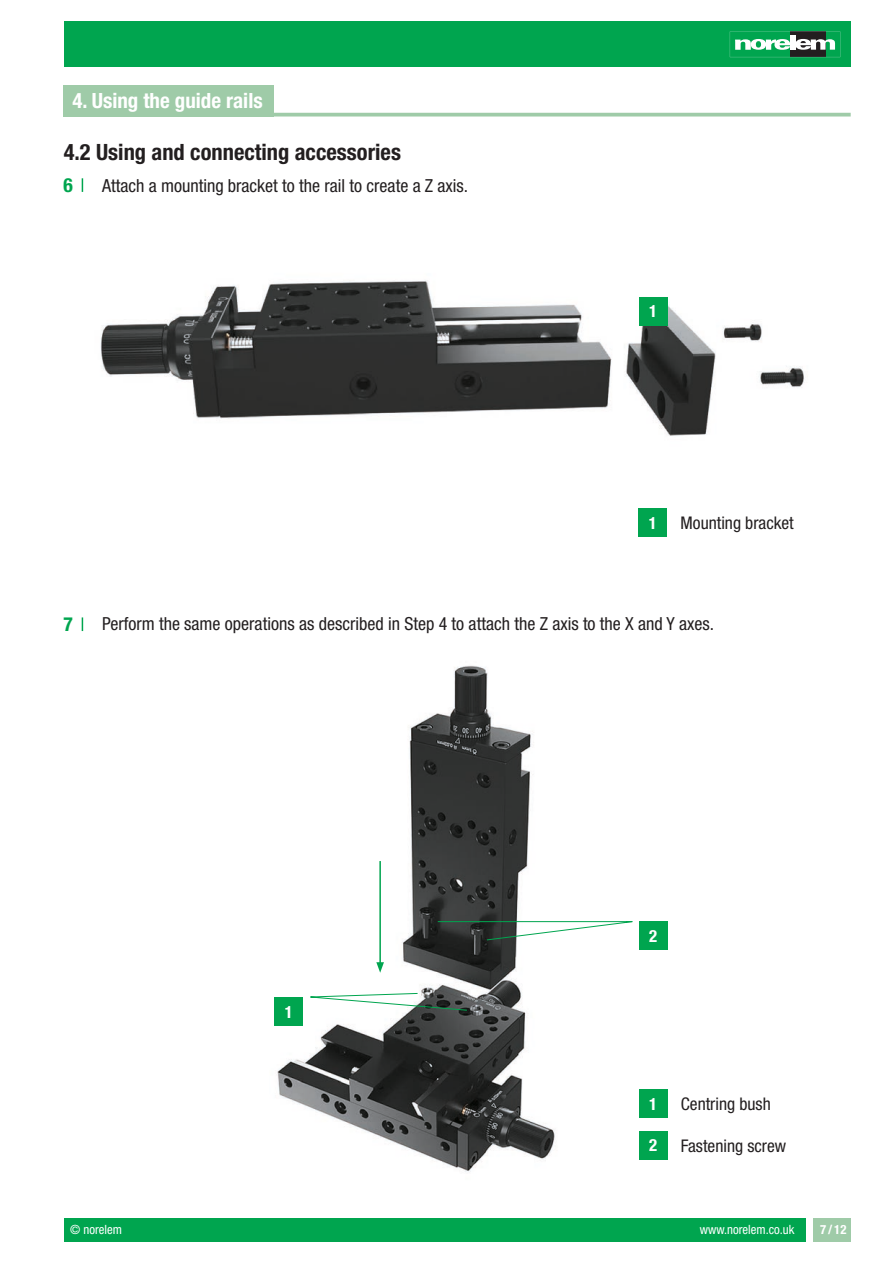
<style>
.page{position:relative;width:893px;height:1263px;background:#fff}
.page>*{position:absolute;margin:0;border:0;box-sizing:border-box;transform-origin:0 0}
.t1{font:700 condensed 22.5px "Helvetica Neue LT Std";color:#231f20}
.t2{font:700 condensed 21px "Helvetica Neue LT Std";color:#fff}
.t3{font:700 condensed 19.5px "Helvetica Neue LT Std";color:#00a54f}
.t4{font:condensed 18px "Helvetica Neue LT Std";color:#231f20}
.t5{font:condensed 17.4px "Helvetica Neue LT Std";color:#231f20}
.t6{font:700 condensed 16.8px "Helvetica Neue LT Std";color:#fff}
.t7{font:condensed 12.75px "Helvetica Neue LT Std";color:#fff}
.t8{font:700 condensed 12.75px "Helvetica Neue LT Std";color:#fff}
</style>
<div class="page">
<div style="left:64px;top:21px;width:786px;height:46px;background:#00a54f"></div>
<svg style="left:730px;top:32px;width:110px;height:25px"></svg>
<div style="left:64px;top:1218px;width:741px;height:23px;background:#00a54f"></div>
<div style="left:813px;top:1218px;width:37px;height:23px;background:#9fcba8"></div>
<div style="left:64px;top:1220px;width:741px;height:22px;background:#00a54f"></div>
<img style="left:277px;top:665px;width:278px;height:507px">
<img style="left:100px;top:280px;width:704px;height:156px">
<svg style="left:298px;top:993px;width:170px;height:18px"></svg>
<svg style="left:437px;top:921px;width:196px;height:20px"></svg>
<div style="left:639px;top:1089px;width:29px;height:29px;background:#00a54f"></div>
<div style="left:638px;top:508px;width:29px;height:29px;background:#00a54f"></div>
<div style="left:639px;top:1131px;width:29px;height:29px;background:#00a54f"></div>
<div style="left:639px;top:297px;width:29px;height:29px;background:#00a54f"></div>
<div style="left:274px;top:997px;width:29px;height:29px;background:#00a54f"></div>
<div style="left:639px;top:921px;width:29px;height:29px;background:#00a54f"></div>
<svg style="left:82px;top:617px;width:1px;height:14px"></svg>
<svg style="left:82px;top:178px;width:1px;height:14px"></svg>
<div style="left:64px;top:85px;width:210px;height:32px;background:#9fcba8"></div>
<svg style="left:274px;top:113px;width:577px;height:4px;background:#aad1b2"></svg>
<hr style="left:379px;top:861px;width:2px;height:103px;background:#00a54f">
<svg style="left:376px;top:962px;width:8px;height:11px"></svg>
<p class="t2" style="left:72px;top:88px;width:192px">4. Using the guide rails</p>
<p class="t1" style="left:64px;top:139px;width:339px">4.2 Using and connecting accessories</p>
<p class="t3" style="left:64px;top:173px;width:11px">6</p>
<p class="t4" style="left:102px;top:175px;width:368px">Attach a mounting bracket to the rail to create a Z axis.</p>
<p class="t6" style="left:649px;top:301px;width:10px">1</p>
<p class="t6" style="left:649px;top:512px;width:10px">1</p>
<p class="t5" style="left:681px;top:512px;width:115px">Mounting bracket</p>
<p class="t3" style="left:64px;top:612px;width:11px">7</p>
<p class="t4" style="left:102px;top:613px;width:614px">Perform the same operations as described in Step 4 to attach the Z axis to the X and Y axes.</p>
<p class="t6" style="left:285px;top:1001px;width:10px">1</p>
<p class="t6" style="left:649px;top:926px;width:10px">2</p>
<p class="t6" style="left:649px;top:1094px;width:10px">1</p>
<p class="t5" style="left:681px;top:1094px;width:91px">Centring bush</p>
<p class="t6" style="left:649px;top:1135px;width:10px">2</p>
<p class="t5" style="left:681px;top:1135px;width:107px">Fastening screw</p>
<p class="t7" style="left:719px;top:1222px;width:77px">www.norelem.fr</p>
<p class="t8" style="left:820px;top:1222px;width:28px">7/12</p>
<p class="t7" style="left:70px;top:1222px;width:53px">© norelem</p>
<p class="t7" style="left:700px;top:1222px;width:96px">www.norelem.co.uk</p>
</div>
